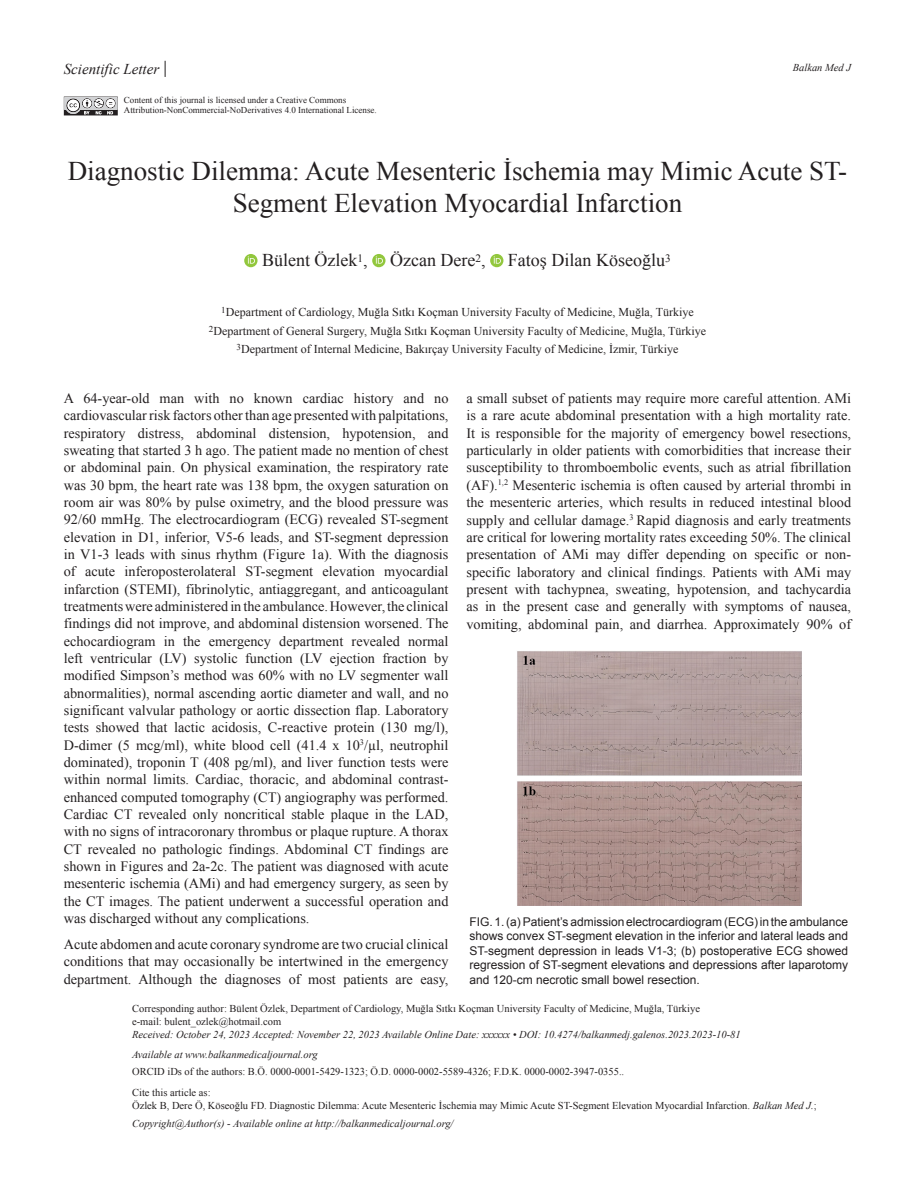
<style>
.page{position:relative;width:915px;height:1191px;background:#fff}
.page>*{position:absolute;margin:0;border:0;box-sizing:border-box;transform-origin:0 0}
.BASLIK{font:27px/32.4px "Times New Roman";color:#231f20;text-align:center}
.YAZARLAR{font:18px "Times New Roman";color:#231f20}
.TURU{font:italic 15px "Times New Roman";color:#231f20}
.YAZI{font:14.25px/17.4px "Times New Roman";color:#231f20;text-align:justify}
.RESİM-ALTI{font:12px/14.4px "Arial";color:#231f20;text-align:justify}
.KURUM{font:12px "Times New Roman";color:#231f20}
.ADRES-KISMI{font:10.5px "Times New Roman";color:#231f20}
.ADRES-KISMI-2{font:italic 10.5px "Times New Roman";color:#231f20}
.SAYFA_NO{font:italic 10.5px "Times New Roman";color:#231f20}
.t1{font:9px/10.5px "Times New Roman";color:#231f20}
.s1{font-style:italic}
</style>
<div class="page">
<svg style="left:64px;top:97px;width:54px;height:18px"></svg>
<svg style="left:165px;top:61px;width:1px;height:16px"></svg>
<svg style="left:244px;top:254px;width:13px;height:13px"></svg>
<svg style="left:248px;top:256px;width:7px;height:8px"></svg>
<div style="left:372px;top:254px;width:13px;height:13px;background:#92c73d;border-radius:50%"></div>
<svg style="left:375px;top:256px;width:8px;height:8px"></svg>
<svg style="left:490px;top:254px;width:13px;height:13px"></svg>
<svg style="left:493px;top:256px;width:7px;height:8px"></svg>
<img style="left:517px;top:651px;width:284px;height:254px">
<p class="TURU" style="left:64px;top:59px;width:97px">Scientific Letter</p>
<p class="t1" style="left:124px;top:94px;width:254px">Content of this journal is licensed under a Creative Commons<br>Attribution-NonCommercial-NoDerivatives 4.0 International License.</p>
<p class="SAYFA_NO" style="left:792px;top:60px;width:60px">Balkan Med J</p>
<p class="BASLIK" style="left:68px;top:154px;width:780px">Diagnostic Dilemma: Acute Mesenteric İschemia may Mimic Acute ST-<br>Segment Elevation Myocardial Infarction</p>
<p class="YAZARLAR" style="left:262px;top:248px;width:410px">Bülent Özlek<sup>1</sup>, Özcan Dere<sup>2</sup>, Fatoş Dilan Köseoğlu<sup>3</sup></p>
<p class="KURUM" style="left:221px;top:304px;width:474px"><sup>1</sup>Department of Cardiology, Muğla Sıtkı Koçman University Faculty of Medicine, Muğla, Türkiye</p>
<p class="KURUM" style="left:209px;top:323px;width:498px"><sup>2</sup>Department of General Surgery, Muğla Sıtkı Koçman University Faculty of Medicine, Muğla, Türkiye</p>
<p class="KURUM" style="left:236px;top:341px;width:443px"><sup>3</sup>Department of Internal Medicine, Bakırçay University Faculty of Medicine, İzmir, Türkiye</p>
<p class="YAZI" style="left:64px;top:389px;width:386px">A 64-year-old man with no known cardiac history and no cardiovascular risk factors other than age presented with palpitations, respiratory distress, abdominal distension, hypotension, and sweating that started 3 h ago. The patient made no mention of chest or abdominal pain. On physical examination, the respiratory rate was 30 bpm, the heart rate was 138 bpm, the oxygen saturation on room air was 80% by pulse oximetry, and the blood pressure was 92/60 mmHg. The electrocardiogram (ECG) revealed ST-segment elevation in D1, inferior, V5-6 leads, and ST-segment depression in V1-3 leads with sinus rhythm (Figure 1a). With the diagnosis of acute inferoposterolateral ST-segment elevation myocardial infarction (STEMI), fibrinolytic, antiaggregant, and anticoagulant treatments were administered in the ambulance. However, the clinical findings did not improve, and abdominal distension worsened. The echocardiogram in the emergency department revealed normal left ventricular (LV) systolic function (LV ejection fraction by modified Simpson’s method was 60% with no LV segmenter wall abnormalities), normal ascending aortic diameter and wall, and no significant valvular pathology or aortic dissection flap. Laboratory tests showed that lactic acidosis, C-reactive protein (130 mg/l), D-dimer (5 mcg/ml), white blood cell (41.4 x 10<sup>3</sup>/µl, neutrophil dominated), troponin T (408 pg/ml), and liver function tests were within normal limits. Cardiac, thoracic, and abdominal contrast&shy;enhanced computed tomography (CT) angiography was performed.<br>Cardiac CT revealed only noncritical stable plaque in the LAD, with no signs of intracoronary thrombus or plaque rupture. A thorax CT revealed no pathologic findings. Abdominal CT findings are shown in Figures and 2a-2c. The patient was diagnosed with acute mesenteric ischemia (AMi) and had emergency surgery, as seen by the CT images. The patient underwent a successful operation and was discharged without any complications.</p>
<p class="YAZI" style="left:64px;top:935px;width:386px">Acute abdomen and acute coronary syndrome are two crucial clinical conditions that may occasionally be intertwined in the emergency department. Although the diagnoses of most patients are easy,</p>
<p class="YAZI" style="left:466px;top:389px;width:386px">a small subset of patients may require more careful attention. AMi is a rare acute abdominal presentation with a high mortality rate.<br>It is responsible for the majority of emergency bowel resections, particularly in older patients with comorbidities that increase their susceptibility to thromboembolic events, such as atrial fibrillation (AF).<sup>1,2</sup> Mesenteric ischemia is often caused by arterial thrombi in the mesenteric arteries, which results in reduced intestinal blood supply and cellular damage.<sup>3</sup> Rapid diagnosis and early treatments are critical for lowering mortality rates exceeding 50%. The clinical presentation of AMi may differ depending on specific or non&shy;specific laboratory and clinical findings. Patients with AMi may present with tachypnea, sweating, hypotension, and tachycardia as in the present case and generally with symptoms of nausea, vomiting, abdominal pain, and diarrhea. Approximately 90% of</p>
<p class="RESİM-ALTI" style="left:469px;top:914px;width:380px">FIG. 1. (a) Patient’s admission electrocardiogram (ECG) in the ambulance shows convex ST-segment elevation in the inferior and lateral leads and ST-segment depression in leads V1-3; (b) postoperative ECG showed regression of ST-segment elevations and depressions after laparotomy and 120-cm necrotic small bowel resection.</p>
<p class="ADRES-KISMI" style="left:132px;top:1001px;width:569px">Corresponding author: Bülent Özlek, Department of Cardiology, Muğla Sıtkı Koçman University Faculty of Medicine, Muğla, Türkiye</p>
<p class="ADRES-KISMI" style="left:132px;top:1014px;width:151px">e-mail: bulent_ozlek@hotmail.com</p>
<p class="ADRES-KISMI-2" style="left:132px;top:1027px;width:610px">Received: October 24, 2023 Accepted: November 22, 2023 Available Online Date: xxxxxx • DOI: 10.4274/balkanmedj.galenos.2023.2023-10-81</p>
<p class="ADRES-KISMI-2" style="left:132px;top:1047px;width:187px">Available at www.balkanmedicaljournal.org</p>
<p class="ADRES-KISMI" style="left:132px;top:1064px;width:493px">ORCID iDs of the authors: B.Ö. 0000-0001-5429-1323; Ö.D. 0000-0002-5589-4326; F.D.K. 0000-0002-3947-0355..</p>
<p class="ADRES-KISMI" style="left:132px;top:1085px;width:80px">Cite this article as:</p>
<p class="ADRES-KISMI" style="left:132px;top:1098px;width:685px">Özlek B, Dere Ö, Köseoğlu FD. Diagnostic Dilemma: Acute Mesenteric İschemia may Mimic Acute ST-Segment Elevation Myocardial Infarction. <span class="s1">Balkan Med J.</span>;</p>
<p class="ADRES-KISMI-2" style="left:132px;top:1116px;width:323px">Copyright@Author(s) - Available online at http://balkanmedicaljournal.org/</p>
</div>
